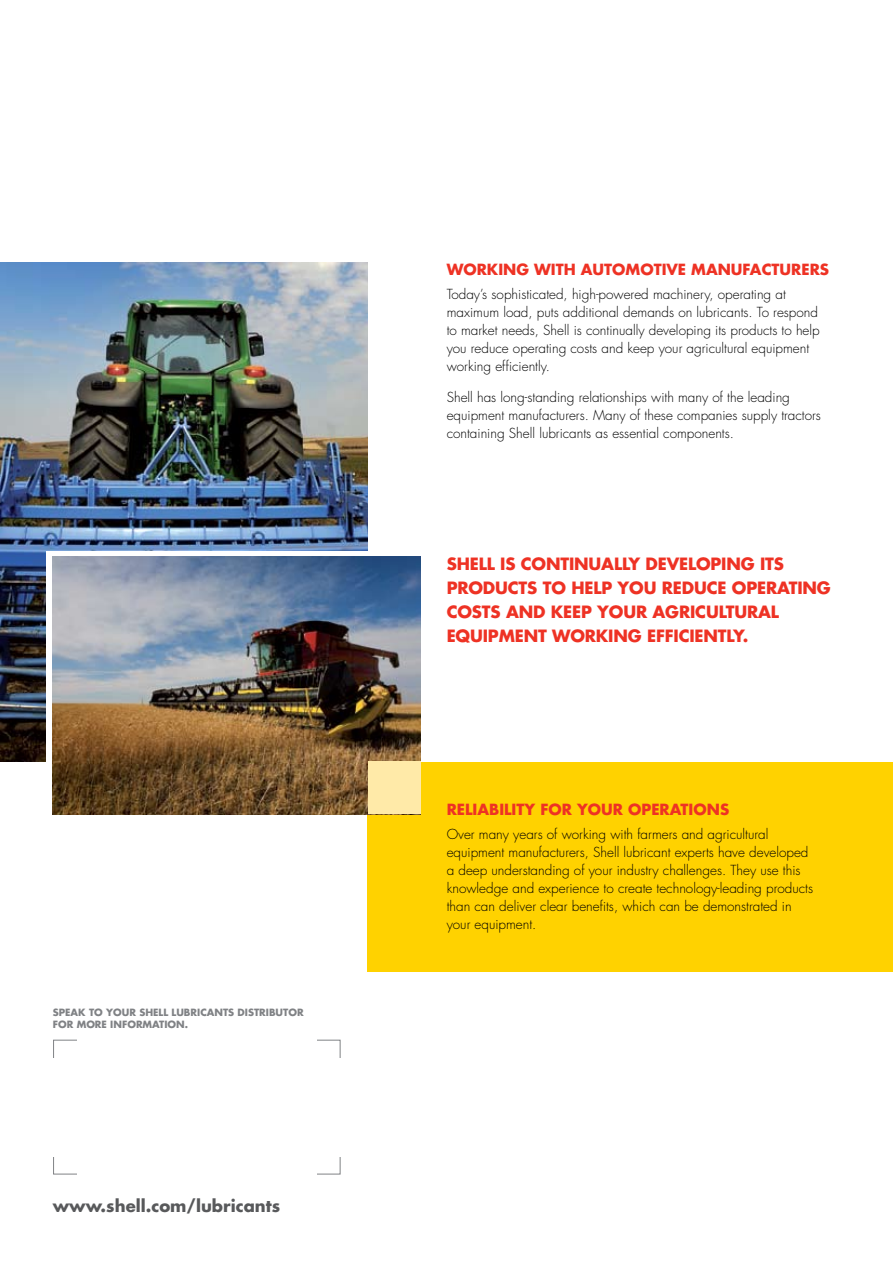
<style>
.page{position:relative;width:893px;height:1263px;background:#fff}
.page>*{position:absolute;margin:0;border:0;box-sizing:border-box;transform-origin:0 0}
.t1{font:700 16.5px "Futura Std";color:#ee3224}
.t2{font:700 16.5px "Futura Std";color:#58595b}
.t3{font:700 15px "Futura Std";color:#ee3224}
.t4{font:300 13.5px/18px "Futura Std";color:#000}
.t5{font:700 9.75px "Futura Std";color:#808285}
</style>
<div class="page">
<div style="left:368px;top:762px;width:525px;height:209px;background:#ffd200"></div>
<img style="left:0;top:263px;width:368px;height:499px">
<svg style="left:47px;top:552px;width:340px;height:252px"></svg>
<img style="left:53px;top:557px;width:367px;height:257px">
<div style="left:368px;top:762px;width:52px;height:52px;background:#ffeaa8"></div>
<p class="t5" style="left:53px;top:1006px;width:14px">SPEAK</p>
<p class="t5" style="left:89px;top:1006px;width:26px">TO YOUR</p>
<p class="t5" style="left:139px;top:1006px;width:13px">SHELL</p>
<p class="t5" style="left:172px;top:1006px;width:8px">LUBRICANTS</p>
<p class="t5" style="left:238px;top:1006px;width:7px">DISTRIBUTOR</p>
<p class="t5" style="left:53px;top:1018px;width:8px">FOR</p>
<p class="t5" style="left:77px;top:1018px;width:9px">MORE</p>
<p class="t5" style="left:110px;top:1018px;width:8px">INFORMATION</p>
<p class="t5" style="left:185px;top:1018px;width:5px">.</p>
<p class="t2" style="left:53px;top:1195px;width:229px">WWW.SHELL.COM/LUBRICANTS</p>
<p class="t3" style="left:447px;top:259px;width:29px">WORKING</p>
<p class="t3" style="left:534px;top:259px;width:12px">WITH</p>
<p class="t3" style="left:581px;top:259px;width:12px">AUTOMOTIVE</p>
<p class="t3" style="left:691px;top:259px;width:12px">MANUFACTURERS</p>
<p class="t4" style="left:447px;top:286px;width:374px">Today’s sophisticated, high-powered machinery, operating at maximum load, puts additional demands on lubricants. To respond to market needs, Shell is continually developing its products to help you reduce operating costs and keep your agricultural equipment working efficiently.</p>
<p class="t4" style="left:447px;top:389px;width:376px">Shell has long-standing relationships with many of the leading equipment manufacturers. Many of these companies supply tractors containing Shell lubricants as essential components.</p>
<p class="t1" style="left:447px;top:553px;width:21px">SHELL</p>
<p class="t1" style="left:500px;top:553px;width:33px">IS CONTINUALLY</p>
<p class="t1" style="left:646px;top:553px;width:12px">DEVELOPING</p>
<p class="t1" style="left:760px;top:553px;width:9px">ITS</p>
<p class="t1" style="left:447px;top:577px;width:13px">PRODUCTS</p>
<p class="t1" style="left:543px;top:577px;width:40px">TO HELP</p>
<p class="t1" style="left:618px;top:577px;width:14px">YOU</p>
<p class="t1" style="left:662px;top:577px;width:12px">REDUCE</p>
<p class="t1" style="left:732px;top:577px;width:12px">OPERATING</p>
<p class="t1" style="left:447px;top:601px;width:12px">COSTS</p>
<p class="t1" style="left:506px;top:601px;width:15px">AND</p>
<p class="t1" style="left:551px;top:601px;width:11px">KEEP</p>
<p class="t1" style="left:597px;top:601px;width:14px">YOUR</p>
<p class="t1" style="left:653px;top:601px;width:12px">AGRICULTURAL</p>
<p class="t1" style="left:447px;top:625px;width:12px">EQUIPMENT</p>
<p class="t1" style="left:552px;top:625px;width:14px">WORKING</p>
<p class="t1" style="left:647px;top:625px;width:10px">EFFICIENTLY</p>
<p class="t1" style="left:743px;top:625px;width:7px">.</p>
<p class="t3" style="left:447px;top:799px;width:284px">RELIABILITY FOR YOUR OPERATIONS</p>
<p class="t4" style="left:447px;top:826px;width:368px">Over many years of working with farmers and agricultural equipment manufacturers, Shell lubricant experts have developed a deep understanding of your industry challenges. They use this knowledge and experience to create technology-leading products than can deliver clear benefits, which can be demonstrated in your equipment.</p>
</div>
